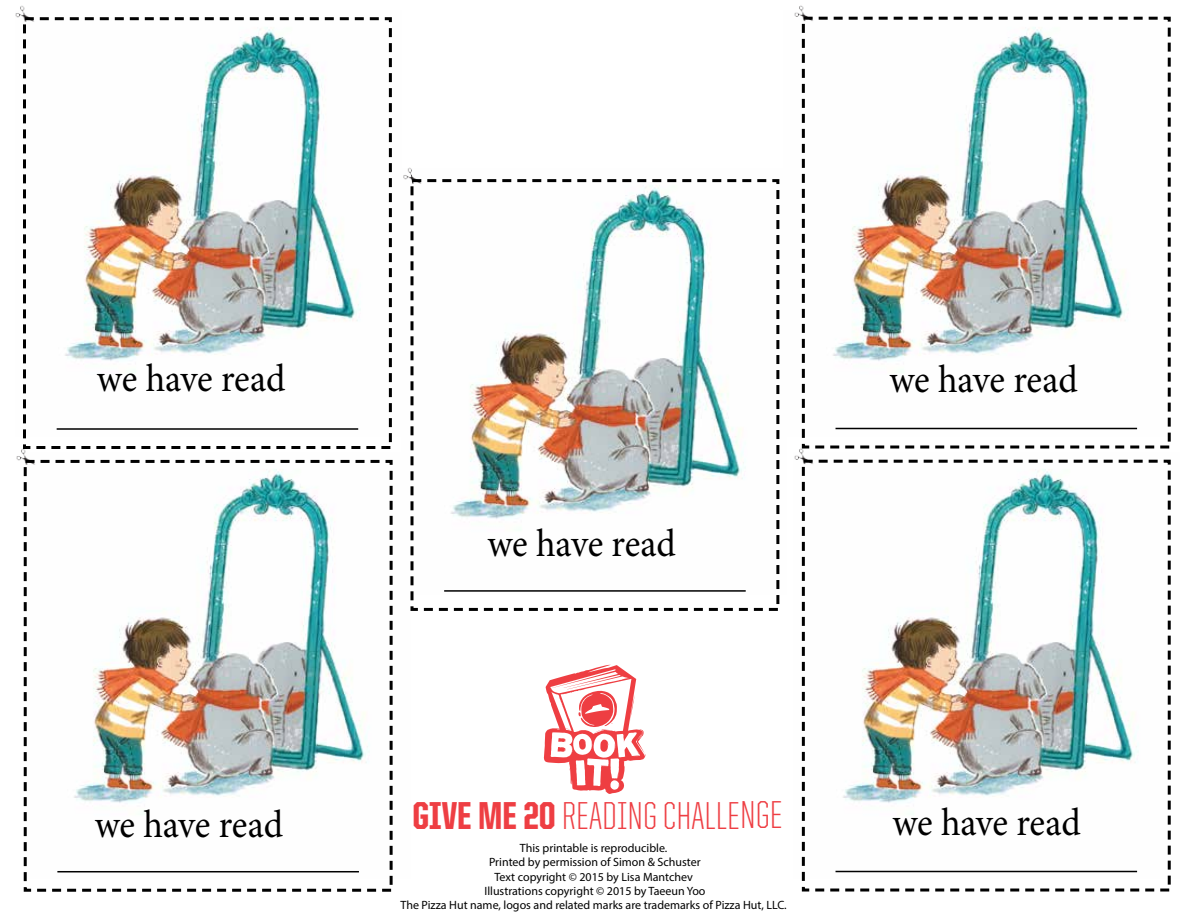
<style>
.page{position:relative;width:1188px;height:918px;background:#fff}
.page>*{position:absolute;margin:0;border:0;box-sizing:border-box;transform-origin:0 0}
.t1{font:39px "Minion Pro";letter-spacing:-.01em;color:#000;scale:.94 1}
.t2{font:300 39px "United Sans Cond";color:#ee3e43}
.t3{font:12px/14.4px "Myriad Pro";color:#000;text-align:center}
.s1{font-weight:800}
</style>
<div class="page">
<img style="left:801px;top:459px;width:370px;height:420px">
<img style="left:801px;top:16px;width:368px;height:421px">
<img style="left:410px;top:179px;width:370px;height:416px">
<img style="left:41px;top:459px;width:352px;height:414px">
<img style="left:56px;top:27px;width:305px;height:403px">
<img style="left:15px;top:5px;width:19px;height:17px">
<hr style="left:57px;top:428px;width:301px;height:2px;background:#000">
<svg style="left:543px;top:664px;width:103px;height:130px"></svg>
<img style="left:16px;top:448px;width:19px;height:38px">
<hr style="left:57px;top:871px;width:302px;height:1px;background:#000">
<img style="left:403px;top:167px;width:22px;height:38px">
<hr style="left:444px;top:590px;width:302px;height:2px;background:#000">
<svg style="left:354px;top:644px;width:1px;height:95px"></svg>
<img style="left:794px;top:5px;width:22px;height:38px">
<hr style="left:836px;top:428px;width:301px;height:1px;background:#000">
<svg style="left:738px;top:469px;width:1px;height:96px"></svg>
<img style="left:794px;top:437px;width:22px;height:49px">
<hr style="left:836px;top:871px;width:301px;height:1px;background:#000">
<div style="left:24px;top:460px;width:369px;height:432px;border:3px dashed #000"></div>
<div style="left:411px;top:179px;width:368px;height:432px;border:3px dashed #000"></div>
<div style="left:23px;top:17px;width:369px;height:432px;border:3px dashed #000"></div>
<div style="left:802px;top:17px;width:369px;height:432px;border:3px dashed #000"></div>
<div style="left:802px;top:460px;width:369px;height:432px;border:3px dashed #000"></div>
<h1 class="t1" style="left:97px;top:353px;width:202px">we have read</h1>
<h1 class="t1" style="left:487px;top:518px;width:202px">we have read</h1>
<h1 class="t1" style="left:95px;top:798px;width:202px">we have read</h1>
<h1 class="t2" style="left:412px;top:796px;width:372px"><span class="s1">GIVE ME 20</span> READING CHALLENGE</h1>
<p class="t3" style="left:401px;top:840px;width:388px">This printable is reproducible.<br>Printed by permission of Simon &amp; Schuster<br>Text copyright © 2015 by Lisa Mantchev<br>Illustrations copyright © 2015 by Taeeun Yoo<br>The Pizza Hut name, logos and related marks are trademarks of Pizza Hut, LLC.</p>
<h1 class="t1" style="left:889px;top:354px;width:202px">we have read</h1>
<h1 class="t1" style="left:892px;top:797px;width:202px">we have read</h1>
</div>
